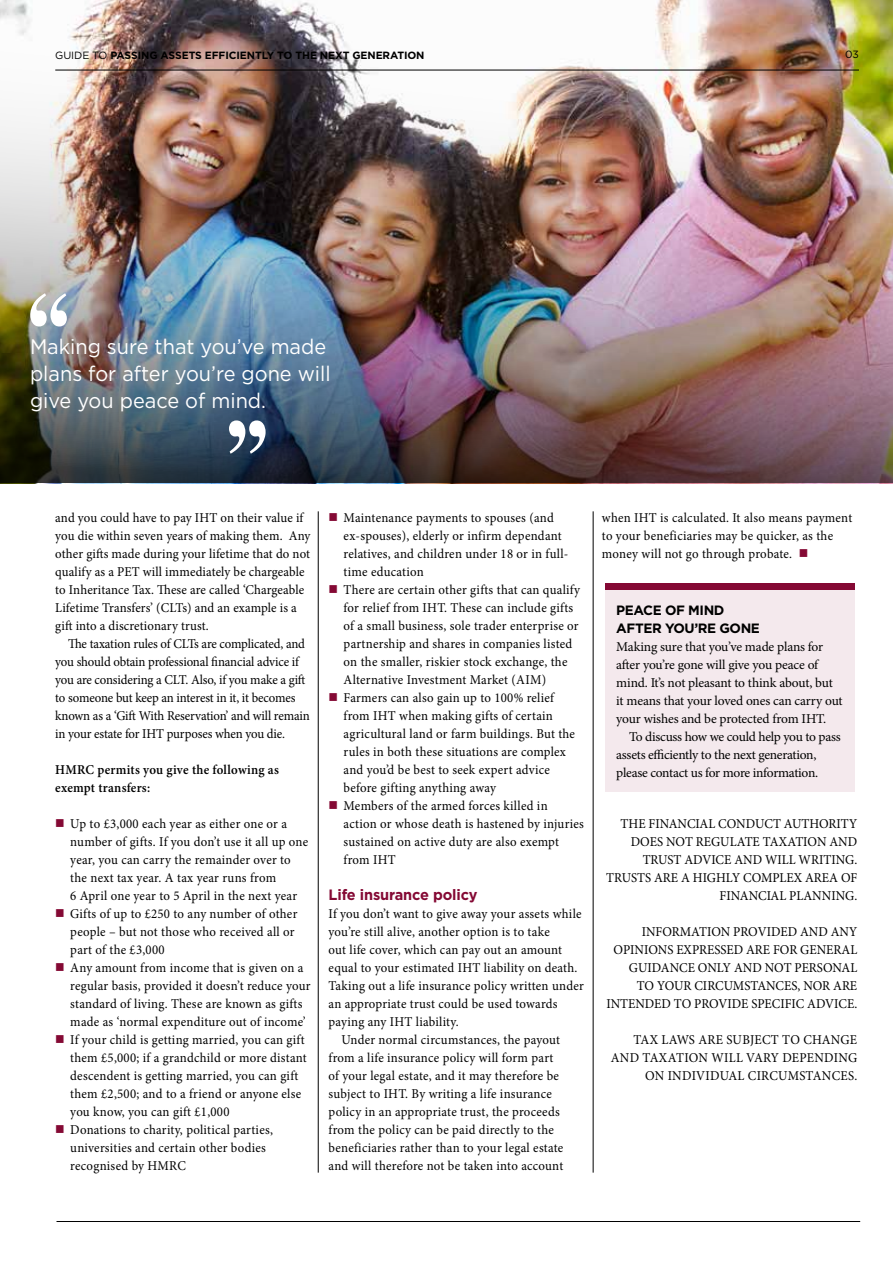
<style>
.page{position:relative;width:893px;height:1263px;background:#fff}
.page>*{position:absolute;margin:0;border:0;box-sizing:border-box;transform-origin:0 0}
.t1{font:21px/27px "Gotham HTF";color:#fff;scale:.95 1}
.t2{font:700 15px "Gotham HTF";letter-spacing:-.01em;color:#840934}
.t3{font:13.5px/18px "Minion Pro";letter-spacing:.01em;color:#000;scale:.95 1}
.t4{font:13.5px/18px "Minion Pro";letter-spacing:-.01em;color:#000;scale:.95 1}
.t5{font:13.5px/18px "Minion Pro";letter-spacing:-.015em;color:#000}
.t6{font:13.5px/18px "Minion Pro";letter-spacing:-.025em;color:#000}
.t7{font:600 13.5px/18px "Minion Pro";letter-spacing:.015em;color:#000;scale:.95 1}
.t8{font:700 13.5px/18px "Gotham HTF";letter-spacing:-.03em;color:#000}
.t9{font:700 10.5px "Gotham HTF";letter-spacing:-.01em;color:#000}
.t10{font:10.5px "Gotham HTF";color:#000}
.s1{font-weight:400}
.s2{color:#840934}
</style>
<div class="page">
<img style="left:0;top:0;width:893px;height:484px">
<hr style="left:318px;top:511px;width:1px;height:661px;background:#000">
<hr style="left:593px;top:511px;width:1px;height:661px;background:#000">
<hr style="left:57px;top:1221px;width:803px;height:1px;background:#000">
<img style="left:1px;top:21px;width:892px;height:462px">
<svg style="left:30px;top:293px;width:37px;height:33px"></svg>
<svg style="left:229px;top:420px;width:37px;height:34px"></svg>
<div style="left:605px;top:589px;width:249px;height:203px;background:#f4e9ed"></div>
<div style="left:605px;top:583px;width:249px;height:6px;background:#840934"></div>
<p class="t9" style="left:55px;top:49px;width:371px"><span class="s1">GUIDE TO</span> PASSING ASSETS EFFICIENTLY TO THE NEXT GENERATION</p>
<p class="t10" style="left:845px;top:49px;width:15px">03</p>
<h1 class="t1" style="left:30px;top:333px;width:318px">Making sure that you’ve made plans for after you’re gone will give you peace of mind.</h1>
<p class="t3" style="left:55px;top:509px;width:270px">and you could have to pay IHT on their value if you die within seven years of making them. Any other gifts made during your lifetime that do not qualify as a PET will immediately be chargeable to Inheritance Tax. These are called ‘Chargeable Lifetime Transfers’ (CLTs) and an example is a gift into a discretionary trust.</p>
<p class="t4" style="left:55px;top:635px;width:269px;text-indent:13px">The taxation rules of CLTs are complicated, and you should obtain professional financial advice if you are considering a CLT. Also, if you make a gift to someone but keep an interest in it, it becomes known as a ‘Gift With Reservation’ and will remain in your estate for IHT purposes when you die.</p>
<p class="t7" style="left:55px;top:761px;width:237px">HMRC permits you give the following as exempt transfers:</p>
<p class="t3" style="left:70px;top:815px;width:252px;text-indent:-15px"><span class="s2">■</span> Up to £3,000 each year as either one or a number of gifts. If you don’t use it all up one year, you can carry the remainder over to the next tax year. A tax year runs from<br>6 April one year to 5 April in the next year</p>
<p class="t3" style="left:70px;top:905px;width:241px;text-indent:-15px"><span class="s2">■</span> Gifts of up to £250 to any number of other people – but not those who received all or part of the £3,000</p>
<p class="t3" style="left:70px;top:959px;width:254px;text-indent:-15px"><span class="s2">■</span> Any amount from income that is given on a regular basis, provided it doesn’t reduce your standard of living. These are known as gifts made as ‘normal expenditure out of income’</p>
<p class="t3" style="left:70px;top:1031px;width:250px;text-indent:-15px"><span class="s2">■</span> If your child is getting married, you can gift them £5,000; if a grandchild or more distant descendent is getting married, you can gift them £2,500; and to a friend or anyone else you know, you can gift £1,000</p>
<p class="t3" style="left:70px;top:1121px;width:215px;text-indent:-15px"><span class="s2">■</span> Donations to charity, political parties, universities and certain other bodies recognised by HMRC</p>
<p class="t3" style="left:344px;top:509px;width:238px;text-indent:-15px"><span class="s2">■</span> Maintenance payments to spouses (and ex-spouses), elderly or infirm dependant relatives, and children under 18 or in full&shy;time education</p>
<p class="t3" style="left:344px;top:581px;width:250px;text-indent:-15px"><span class="s2">■</span> There are certain other gifts that can qualify for relief from IHT. These can include gifts of a small business, sole trader enterprise or partnership and shares in companies listed on the smaller, riskier stock exchange, the Alternative Investment Market (AIM)</p>
<p class="t3" style="left:344px;top:689px;width:245px;text-indent:-15px"><span class="s2">■</span> Farmers can also gain up to 100% relief from IHT when making gifts of certain agricultural land or farm buildings. But the rules in both these situations are complex and you’d be best to seek expert advice before gifting anything away</p>
<p class="t3" style="left:344px;top:797px;width:254px;text-indent:-15px"><span class="s2">■</span> Members of the armed forces killed in action or whose death is hastened by injuries sustained on active duty are also exempt from IHT</p>
<p class="t2" style="left:329px;top:886px;width:151px">Life insurance policy</p>
<p class="t3" style="left:329px;top:905px;width:268px">If you don’t want to give away your assets while</p>
<p class="t3" style="left:329px;top:923px;width:234px">you’re still alive, another option is to take</p>
<p class="t3" style="left:329px;top:941px;width:247px">out life cover, which can pay out an amount</p>
<p class="t3" style="left:329px;top:959px;width:264px">equal to your estimated IHT liability on death.</p>
<p class="t3" style="left:329px;top:977px;width:270px">Taking out a life insurance policy written under</p>
<p class="t3" style="left:329px;top:995px;width:242px">an appropriate trust could be used towards</p>
<p class="t3" style="left:329px;top:1013px;width:138px">paying any IHT liability.</p>
<p class="t3" style="left:341px;top:1031px;width:232px">Under normal circumstances, the payout</p>
<p class="t3" style="left:329px;top:1049px;width:238px">from a life insurance policy will form part</p>
<p class="t3" style="left:329px;top:1067px;width:244px">of your legal estate, and it may therefore be</p>
<p class="t3" style="left:329px;top:1085px;width:237px">subject to IHT. By writing a life insurance</p>
<p class="t3" style="left:329px;top:1103px;width:245px">policy in an appropriate trust, the proceeds</p>
<p class="t3" style="left:329px;top:1121px;width:239px">from the policy can be paid directly to the</p>
<p class="t3" style="left:329px;top:1139px;width:249px">beneficiaries rather than to your legal estate</p>
<p class="t3" style="left:329px;top:1157px;width:248px">and will therefore not be taken into account</p>
<p class="t3" style="left:602px;top:509px;width:265px">when IHT is calculated. It also means payment to your beneficiaries may be quicker, as the money will not go through probate. <span class="s2">■</span></p>
<p class="t8" style="left:616px;top:601px;width:145px">PEACE OF MIND<br>AFTER YOU’RE GONE</p>
<p class="t5" style="left:616px;top:638px;width:228px">Making sure that you’ve made plans for after you’re gone will give you peace of mind. It’s not pleasant to think about, but it means that your loved ones can carry out your wishes and be protected from IHT.</p>
<p class="t6" style="left:616px;top:728px;width:226px;text-indent:13px">To discuss how we could help you to pass assets efficiently to the next generation, please contact us for more information.</p>
<p class="t3" style="left:606px;top:815px;width:266px;text-align:right">THE FINANCIAL CONDUCT AUTHORITY<br>DOES NOT REGULATE TAXATION AND<br>TRUST ADVICE AND WILL WRITING.<br>TRUSTS ARE A HIGHLY COMPLEX AREA OF<br>FINANCIAL PLANNING.</p>
<p class="t3" style="left:606px;top:923px;width:266px;text-align:right">INFORMATION PROVIDED AND ANY<br>OPINIONS EXPRESSED ARE FOR GENERAL<br>GUIDANCE ONLY AND NOT PERSONAL<br>TO YOUR CIRCUMSTANCES, NOR ARE<br>INTENDED TO PROVIDE SPECIFIC ADVICE.</p>
<p class="t3" style="left:611px;top:1031px;width:261px;text-align:right">TAX LAWS ARE SUBJECT TO CHANGE<br>AND TAXATION WILL VARY DEPENDING<br>ON INDIVIDUAL CIRCUMSTANCES.</p>
</div>
